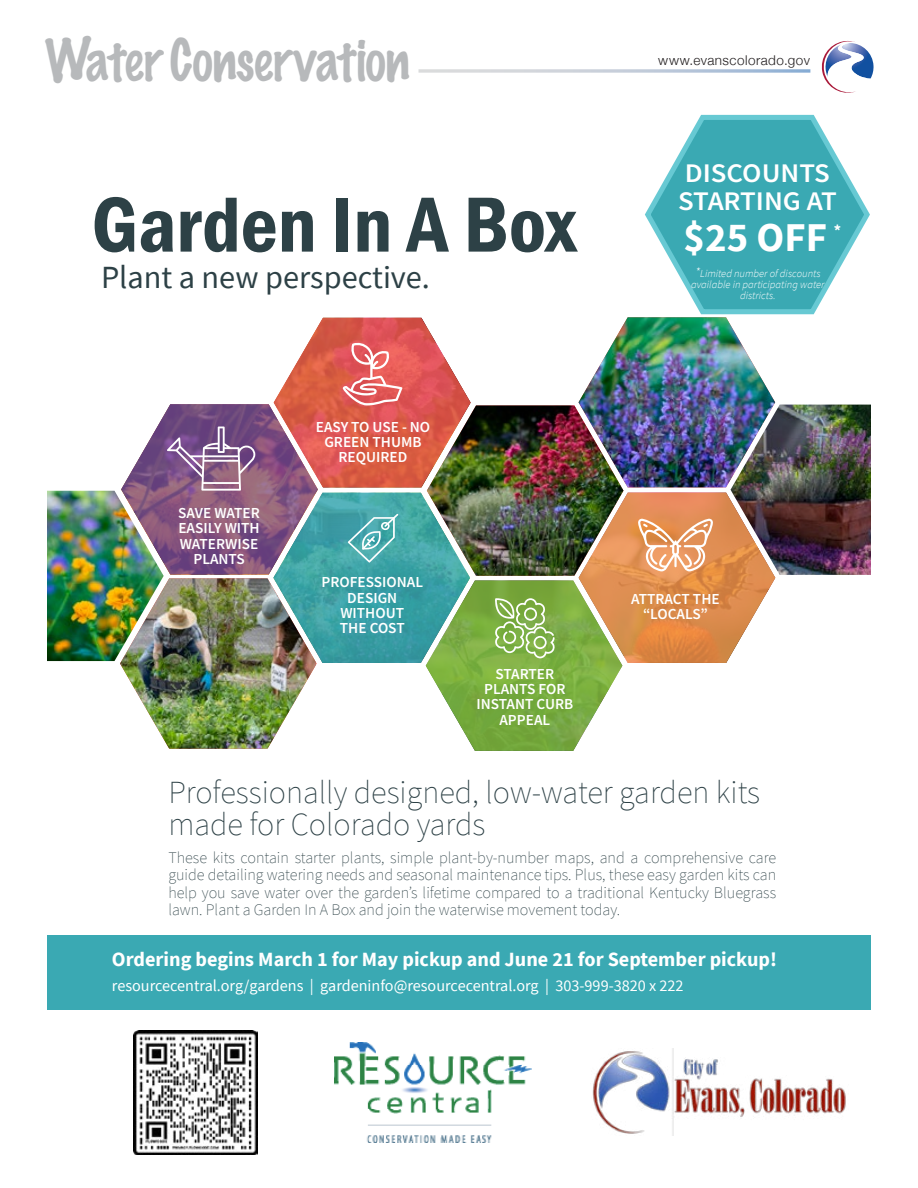
<style>
.page{position:relative;width:918px;height:1188px;background:#fff}
.page>*{position:absolute;margin:0;border:0;box-sizing:border-box;transform-origin:0 0}
.t1{font:80.85px "Franklin Gothic URW Con Dem";color:#2d4146}
.t2{font:100 52.5px "Marker Felt";letter-spacing:-.005em;color:#b7b9bb;scale:.94 1}
.t3{font:700 40.8px "Source Sans Pro";color:#fff}
.t4{font:200 32.25px/32.2px "Source Sans Pro";color:#2d4146}
.t5{font:32.25px "Source Sans Pro";color:#2d4146}
.t6{font:27px/28.2px "Source Sans Variable";color:#fff;scale:1.07 1}
.t7{font:700 20.25px "Source Sans Pro";color:#fff}
.t8{font:200 16.2px/17.5px "Source Sans Pro";color:#2d4146;text-align:justify}
.t9{font:16.2px "Source Sans Pro";color:#fff}
.t10{font:16.2px "Source Sans Variable";color:#fff}
.t11{font:15.3px/15.3px "Source Sans Variable";color:#fff;text-align:center}
.t12{font:300 13.5px "Helvetica Neue";letter-spacing:.035em;color:#231f20}
.t13{font:italic 300 10.8px/10.8px "Source Sans Pro";color:#fff;text-align:center}
.s1{font-size:13.5px}
</style>
<div class="page">
<svg style="left:418px;top:69px;width:392px;height:4px"></svg>
<svg style="left:821px;top:41px;width:53px;height:52px"></svg>
<img style="left:47px;top:491px;width:73px;height:170px">
<img style="left:867px;top:405px;width:4px;height:170px">
<svg style="left:700px;top:114px;width:170px;height:106px"></svg>
<img style="left:120px;top:117px;width:747px;height:634px">
<img style="left:335px;top:1043px;width:197px;height:100px">
<div style="left:47px;top:935px;width:824px;height:74px;background:#3aa9b3"></div>
<img style="left:133px;top:1031px;width:124px;height:124px">
<img style="left:592px;top:1049px;width:254px;height:87px">
<h2 class="t2" style="left:45px;top:18px;width:390px">Water Conservation</h2>
<h1 class="t1" style="left:92px;top:171px;width:486px">Garden In A Box</h1>
<h3 class="t5" style="left:101px;top:257px;width:331px">Plant a new perspective.</h3>
<p class="t11" style="left:178px;top:506px;width:83px">SAVE WATER<br>EASILY WITH<br>WATERWISE<br>PLANTS</p>
<p class="t11" style="left:316px;top:419px;width:116px">EASY TO USE - NO<br>GREEN THUMB<br>REQUIRED</p>
<p class="t11" style="left:321px;top:575px;width:103px">PROFESSIONAL<br>DESIGN<br>WITHOUT<br>THE COST</p>
<p class="t11" style="left:476px;top:666px;width:98px">STARTER<br>PLANTS FOR<br>INSTANT CURB<br>APPEAL</p>
<p class="t12" style="left:658px;top:50px;width:153px">www.evanscolorado.gov</p>
<h3 class="t6" style="left:678px;top:159px;width:150px">DISCOUNTS<br>STARTING AT</h3>
<h3 class="t3" style="left:684px;top:210px;width:145px">$25 OFF</h3>
<p class="t13" style="left:691px;top:268px;width:135px"><span class="s1">*</span>Limited number of discounts available in participating water districts.</p>
<p class="t10" style="left:834px;top:221px;width:9px">*</p>
<p class="t11" style="left:631px;top:591px;width:90px">ATTRACT THE “LOCALS”</p>
<h3 class="t4" style="left:168px;top:776px;width:593px">Professionally designed, low-water garden kits made for Colorado yards</h3>
<p class="t8" style="left:168px;top:849px;width:609px">These kits contain starter plants, simple plant-by-number maps, and a comprehensive care guide detailing watering needs and seasonal maintenance tips. Plus, these easy garden kits can help you save water over the garden’s lifetime compared to a traditional Kentucky Bluegrass lawn. Plant a Garden In A Box and join the waterwise movement today.</p>
<p class="t7" style="left:112px;top:946px;width:667px">Ordering begins March 1 for May pickup and June 21 for September pickup!</p>
<p class="t9" style="left:112px;top:975px;width:573px">resourcecentral.org/gardens | gardeninfo@resourcecentral.org | 303-999-3820 x 222</p>
</div>
